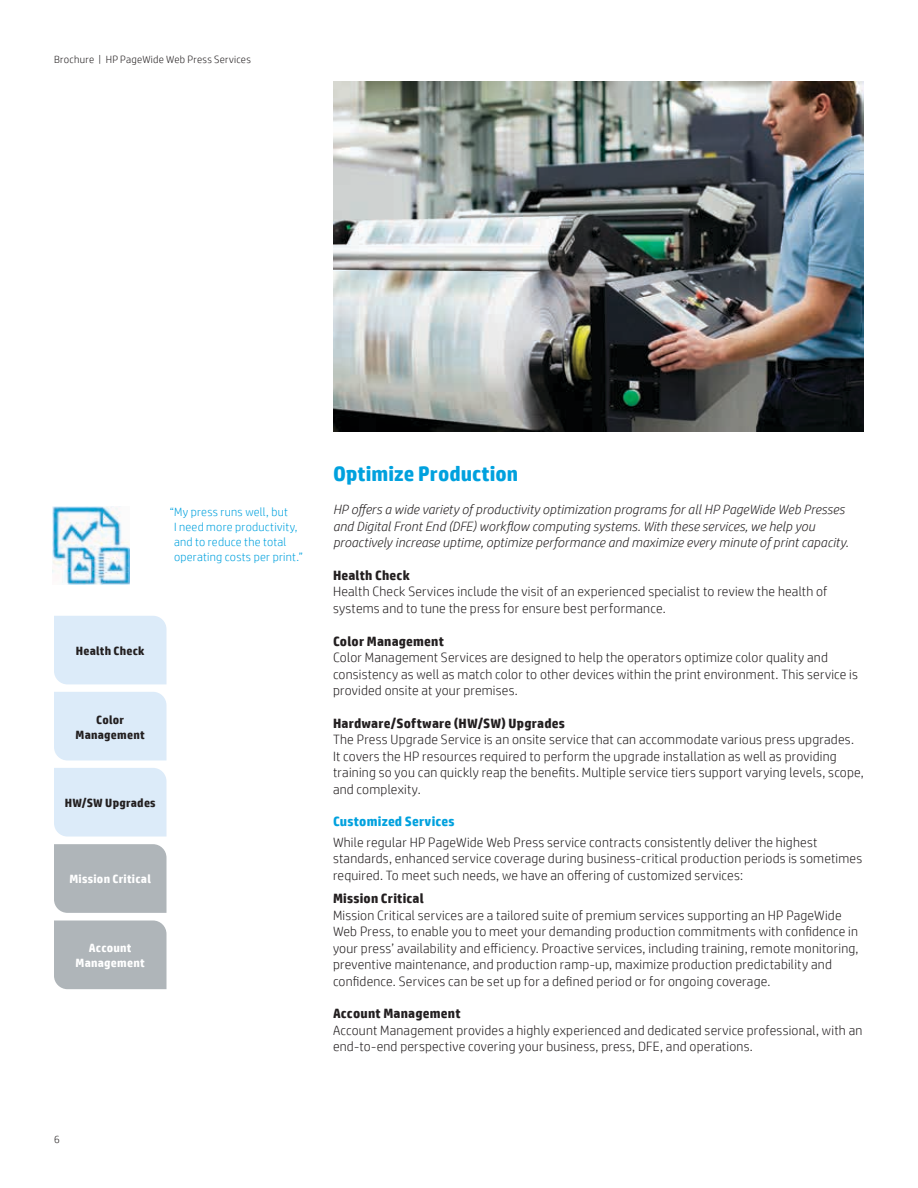
<style>
.page{position:relative;width:918px;height:1188px;background:#fff}
.page>*{position:absolute;margin:0;border:0;box-sizing:border-box;transform-origin:0 0}
.t1{font:700 21px "HP Simplified";color:#00a1de}
.t2{font:300 13.5px/16.5px "HP Simplified";letter-spacing:.015em;color:#231f20}
.t3{font:italic 300 13.5px/16.5px "HP Simplified";letter-spacing:.005em;color:#231f20}
.t4{font:700 13.5px "HP Simplified";letter-spacing:.015em;color:#231f20}
.t5{font:700 13.5px "HP Simplified";letter-spacing:.015em;color:#00a1de}
.t6{font:300 12px/15px "HP Simplified";letter-spacing:.02em;color:#00a1de}
.t7{font:700 12px/15px "HP Simplified";letter-spacing:.02em;color:#231f20;text-align:center}
.t8{font:700 12px/15px "HP Simplified";letter-spacing:.02em;color:#fff;text-align:center}
.t9{font:300 10.5px "HP Simplified";letter-spacing:.025em;color:#231f20}
</style>
<div class="page">
<div style="left:54px;top:692px;width:112px;height:68px;background:#dcebf9"></div>
<div style="left:54px;top:768px;width:112px;height:69px;background:#dcebf9"></div>
<div style="left:54px;top:921px;width:112px;height:68px;background:#afb5b9"></div>
<div style="left:54px;top:844px;width:112px;height:69px;background:#afb5b9"></div>
<div style="left:54px;top:616px;width:112px;height:68px;background:#dcebf9"></div>
<img style="left:333px;top:81px;width:531px;height:351px">
<img style="left:53px;top:506px;width:76px;height:78px">
<p class="t9" style="left:54px;top:52px;width:198px">Brochure | HP PageWide Web Press Services</p>
<p class="t6" style="left:174px;top:504px;width:130px;text-indent:-4px">“My press runs well, but<br>I need more productivity, and to reduce the total operating costs per print.”</p>
<p class="t7" style="left:76px;top:643px;width:70px">Health Check</p>
<p class="t7" style="left:76px;top:712px;width:71px">Color<br>Management</p>
<p class="t7" style="left:65px;top:795px;width:92px">HW/SW Upgrades</p>
<p class="t8" style="left:70px;top:872px;width:83px">Mission Critical</p>
<p class="t8" style="left:76px;top:941px;width:71px">Account<br>Management</p>
<h1 class="t1" style="left:333px;top:460px;width:187px">Optimize Production</h1>
<p class="t3" style="left:333px;top:501px;width:517px">HP offers a wide variety of productivity optimization programs for all HP PageWide Web Presses and Digital Front End (DFE) workflow computing systems. With these services, we help you proactively increase uptime, optimize performance and maximize every minute of print capacity.</p>
<p class="t4" style="left:333px;top:566px;width:78px">Health Check</p>
<p class="t2" style="left:333px;top:583px;width:496px">Health Check Services include the visit of an experienced specialist to review the health of systems and to tune the press for ensure best performance.</p>
<p class="t4" style="left:333px;top:632px;width:113px">Color Management</p>
<p class="t2" style="left:333px;top:649px;width:526px">Color Management Services are designed to help the operators optimize color quality and consistency as well as match color to other devices within the print environment. This service is provided onsite at your premises.</p>
<p class="t4" style="left:333px;top:714px;width:234px">Hardware/Software (HW/SW) Upgrades</p>
<p class="t2" style="left:333px;top:731px;width:532px">The Press Upgrade Service is an onsite service that can accommodate various press upgrades.<br>It covers the HP resources required to perform the upgrade installation as well as providing training so you can quickly reap the benefits. Multiple service tiers support varying levels, scope, and complexity.</p>
<p class="t5" style="left:333px;top:813px;width:123px">Customized Services</p>
<p class="t2" style="left:333px;top:834px;width:531px">While regular HP PageWide Web Press service contracts consistently deliver the highest standards, enhanced service coverage during business-critical production periods is sometimes required. To meet such needs, we have an offering of customized services:</p>
<p class="t4" style="left:333px;top:890px;width:92px">Mission Critical</p>
<p class="t2" style="left:333px;top:906px;width:527px">Mission Critical services are a tailored suite of premium services supporting an HP PageWide Web Press, to enable you to meet your demanding production commitments with confidence in your press’ availability and efficiency. Proactive services, including training, remote monitoring, preventive maintenance, and production ramp-up, maximize production predictability and confidence. Services can be set up for a defined period or for ongoing coverage.</p>
<p class="t4" style="left:333px;top:1005px;width:129px">Account Management</p>
<p class="t2" style="left:333px;top:1022px;width:531px">Account Management provides a highly experienced and dedicated service professional, with an end-to-end perspective covering your business, press, DFE, and operations.</p>
<p class="t9" style="left:54px;top:1132px;width:7px">6</p>
</div>
